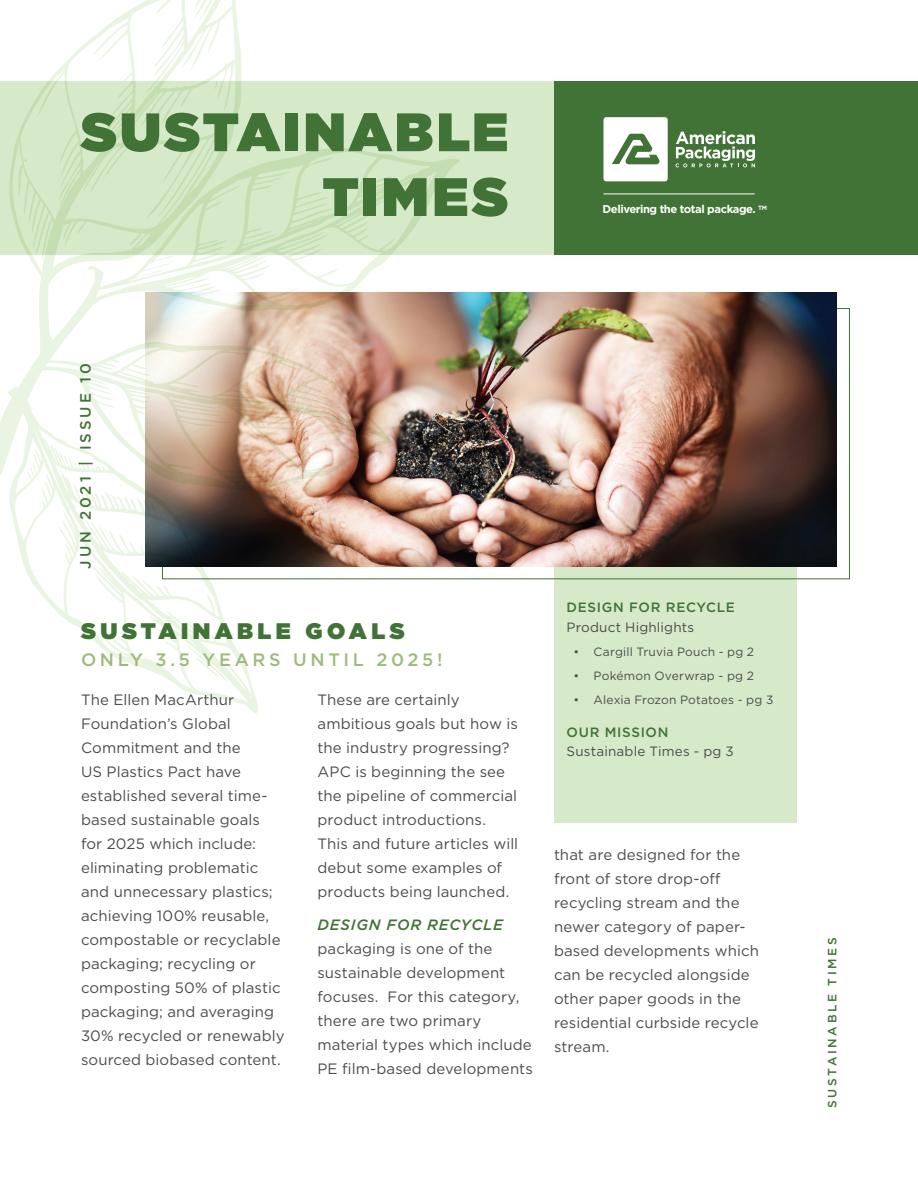
<style>
.page{position:relative;width:918px;height:1188px;background:#fff}
.page>*{position:absolute;margin:0;border:0;box-sizing:border-box;transform-origin:0 0}
.t1{font:900 54px "Gotham";letter-spacing:.055em;color:#417236}
._01_Heading_Grn{font:900 22.5px "Gotham";letter-spacing:.2em;color:#417236}
._02_Heading_MdGrn{font:500 18px "Gotham";letter-spacing:.2em;color:#a0ba7d}
.BodyCopy_Gry{font:15px/24px "Gotham";letter-spacing:.005em;color:#4b4c4d}
._03_Heading_Grn{font:15px/24px "Gotham";letter-spacing:.005em;color:#4b4c4d}
._03_Heading_Grn-2{font:500 15px "Gotham";letter-spacing:.2em;color:#417236}
._03_Heading_Grn-3{font:13.5px/19.5px "Gotham";letter-spacing:.01em;color:#4b4c4d}
.t2{font:12px "Gotham";letter-spacing:.01em;color:#4b4c4d}
.t3{font:500 12px "Gotham";letter-spacing:.22em;color:#417236}
._01_Heading_Grn-2{font:700 11.25px "Gotham";letter-spacing:-.04em;color:#fff}
.s1{font-weight:500;font-style:italic;color:#417236}
.s2{font-weight:500;color:#417236}
</style>
<div class="page">
<div style="left:0;top:81px;width:644px;height:174px;background:#d6e9c9"></div>
<div style="left:554px;top:313px;width:243px;height:510px;background:#d6e9c9"></div>
<img style="left:460px;top:292px;width:377px;height:275px">
<svg style="left:0;top:0;width:460px;height:713px"></svg>
<div style="left:554px;top:81px;width:364px;height:174px;background:#417236"></div>
<hr style="left:604px;top:194px;width:151px;height:1px;background:#fff">
<svg style="left:604px;top:117px;width:64px;height:64px"></svg>
<svg style="left:676px;top:131px;width:79px;height:36px"></svg>
<p class="t1" style="left:81px;top:93px;width:429px">SUSTAINABLE</p>
<p class="t1" style="left:323px;top:158px;width:187px">TIMES</p>
<p class="_01_Heading_Grn-2" style="left:603px;top:202px;width:166px">Delivering the total package. <sup>TM</sup></p>
<p class="_03_Heading_Grn-2" style="left:76px;top:569px;width:207px;rotate:-90deg">JUN 2021 | ISSUE 10</p>
<p class="_01_Heading_Grn" style="left:81px;top:615px;width:325px">SUSTAINABLE GOALS</p>
<p class="_02_Heading_MdGrn" style="left:81px;top:648px;width:363px">ONLY 3.5 YEARS UNTIL 2025!</p>
<p class="BodyCopy_Gry" style="left:81px;top:688px;width:205px">The Ellen MacArthur<br>Foundation’s Global<br>Commitment and the<br>US Plastics Pact have established several time&shy;based sustainable goals for 2025 which include: eliminating problematic and unnecessary plastics; achieving 100% reusable, compostable or recyclable packaging; recycling or composting 50% of plastic packaging; and averaging<br>30% recycled or renewably sourced biobased content.</p>
<p class="BodyCopy_Gry" style="left:318px;top:688px;width:202px">These are certainly ambitious goals but how is the industry progressing?<br>APC is beginning the see the pipeline of commercial product introductions.<br>This and future articles will debut some examples of products being launched.</p>
<p class="_03_Heading_Grn" style="left:318px;top:913px;width:217px"><span class="s1">DESIGN FOR RECYCLE </span>packaging is one of the sustainable development focuses. For this category, there are two primary material types which include<br>PE film-based developments</p>
<p class="_03_Heading_Grn-3" style="left:567px;top:597px;width:170px"><span class="s2">DESIGN FOR RECYCLE<br></span>Product Highlights</p>
<p class="t2" style="left:573px;top:644px;width:182px">• Cargill Truvia Pouch - pg 2</p>
<p class="t2" style="left:573px;top:668px;width:182px">• Pokémon Overwrap - pg 2</p>
<p class="t2" style="left:573px;top:692px;width:202px">• Alexia Frozon Potatoes - pg 3</p>
<p class="_03_Heading_Grn-3" style="left:567px;top:722px;width:169px"><span class="s2">OUR MISSION<br></span>Sustainable Times - pg 3</p>
<p class="_03_Heading_Grn" style="left:554px;top:843px;width:206px">that are designed for the front of store drop-off recycling stream and the newer category of paper&shy;based developments which can be recycled alongside other paper goods in the residential curbside recycle stream.</p>
<p class="t3" style="left:824px;top:1108px;width:172px;rotate:-90deg">SUSTAINABLE TIMES</p>
</div>
